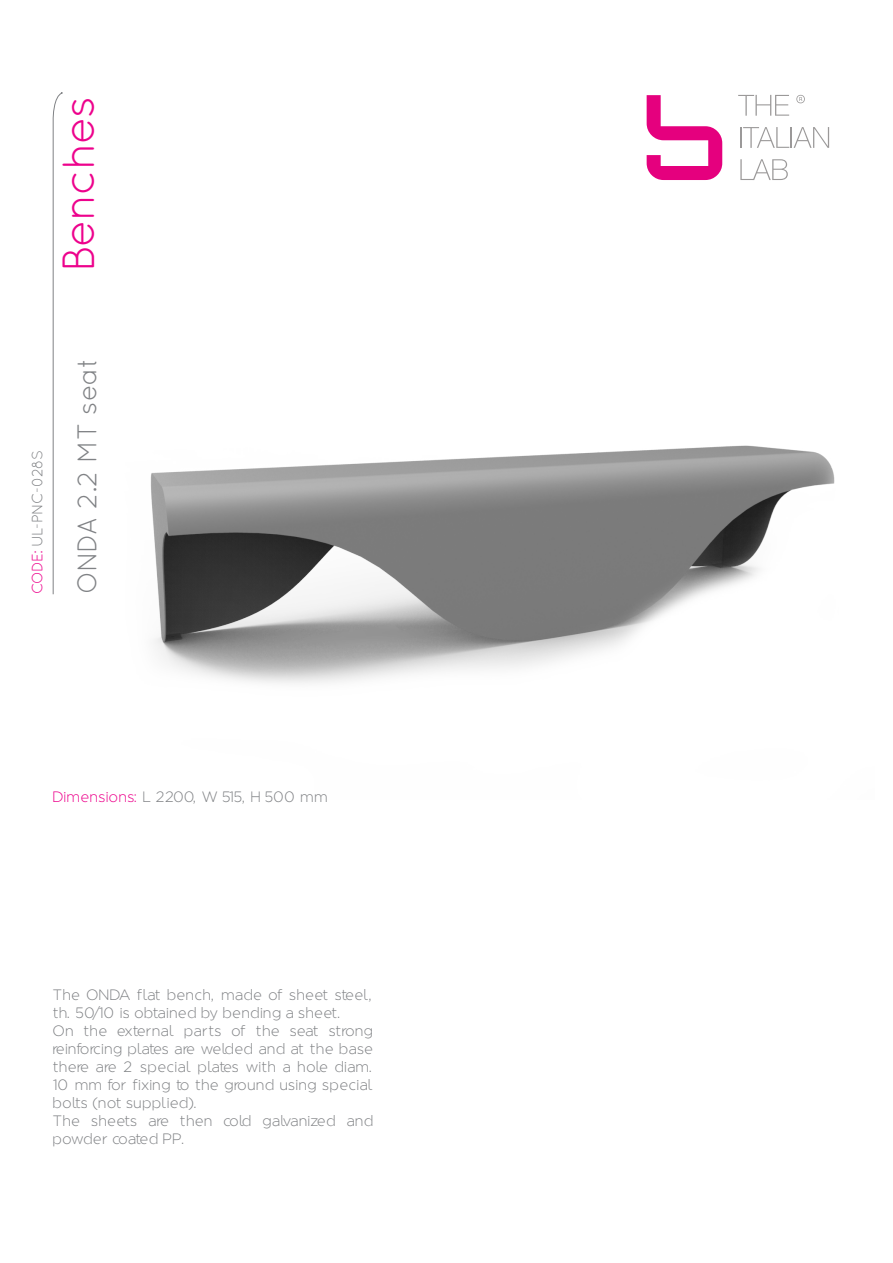
<style>
.page{position:relative;width:893px;height:1263px;background:#fff}
.page>*{position:absolute;margin:0;border:0;box-sizing:border-box;transform-origin:0 0}
.t1{font:45px "Quicksand";letter-spacing:-.03em;color:#ed028c}
.t2{font:27px "Quicksand";color:#808285}
.t3{font:300 15px/18px "Regencie";letter-spacing:.045em;color:#808285}
.t4{font:15px "Quicksand";letter-spacing:-.04em;color:#808285}
.s1{color:#ed028c}
</style>
<div class="page">
<img style="left:150px;top:445px;width:685px;height:239px">
<svg style="left:738px;top:95px;width:51px;height:21px"></svg>
<hr style="left:740px;top:127px;width:2px;height:21px;background:#9b9999">
<svg style="left:743px;top:127px;width:86px;height:21px"></svg>
<svg style="left:740px;top:159px;width:48px;height:21px"></svg>
<svg style="left:647px;top:95px;width:75px;height:85px"></svg>
<svg style="left:796px;top:95px;width:9px;height:8px"></svg>
<svg style="left:52px;top:92px;width:11px;height:503px"></svg>
<p class="t1" style="left:53px;top:272px;width:178px;rotate:-90deg">Benches</p>
<p class="t4" style="left:29px;top:594px;width:146px;rotate:-90deg"><span class="s1">CODE:</span> UL-PNC-028S</p>
<p class="t2" style="left:71px;top:594px;width:238px;rotate:-90deg">ONDA 2.2 MT seat</p>
<p class="t3" style="left:53px;top:787px;width:276px"><span class="s1">Dimensions:</span> L 2200, W 515, H 500 mm</p>
<p class="t3" style="left:53px;top:985px;width:320px">The ONDA flat bench, made of sheet steel, th. 50/10 is obtained by bending a sheet.</p>
<p class="t3" style="left:53px;top:1021px;width:322px;text-align:justify">On the external parts of the seat strong reinforcing plates are welded and at the base there are 2 special plates with a hole diam.<br>10 mm for fixing to the ground using special bolts (not supplied).</p>
<p class="t3" style="left:53px;top:1111px;width:322px">The sheets are then cold galvanized and powder coated PP.</p>
</div>
